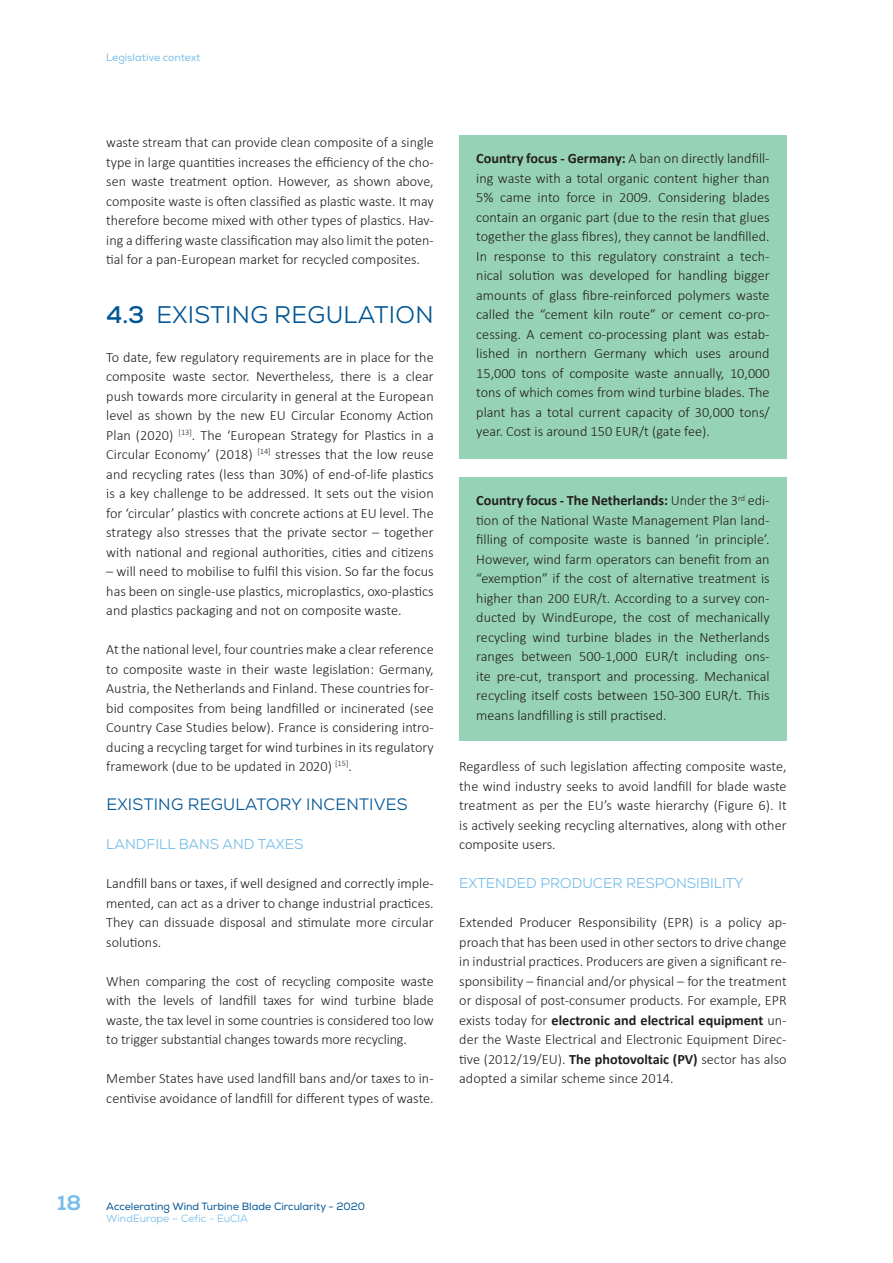
<style>
.page{position:relative;width:893px;height:1263px;background:#fff}
.page>*{position:absolute;margin:0;border:0;box-sizing:border-box;transform-origin:0 0}
.t1{font:24px "Nexa";letter-spacing:.015em;color:#005595}
.t2{font:16.5px "Nexa";letter-spacing:.015em;color:#005595}
.t3{font:300 14.25px/19.5px "Calibri";color:#231f20;text-align:justify}
.t4{font:14.25px "Nexa";color:#78bde8}
.t5{font:10.5px/12.6px "Nexa";color:#005595}
.t6{font:10.5px "Nexa";color:#78bde8}
.s1{font-weight:700}
.s2{font-family:"Nexa X Bold";font-size:21px;color:#78bde8}
.s3{color:#78bde8}
</style>
<div class="page">
<div style="left:459px;top:135px;width:328px;height:324px;background:#96d2b5"></div>
<div style="left:459px;top:477px;width:328px;height:264px;background:#96d2b5"></div>
<p class="t6" style="left:106px;top:51px;width:96px">Legislative context</p>
<p class="t3" style="left:106px;top:132px;width:329px">waste stream that can provide clean composite of a single type in large quantities increases the efficiency of the cho&shy;sen waste treatment option. However, as shown above, composite waste is often classified as plastic waste. It may therefore become mixed with other types of plastics. Hav&shy;ing a differing waste classification may also limit the poten&shy;tial for a pan-European market for recycled composites.</p>
<h1 class="t1" style="left:106px;top:299px;width:329px"><span class="s1">4.3</span> EXISTING REGULATION</h1>
<p class="t3" style="left:106px;top:346px;width:329px">To date, few regulatory requirements are in place for the composite waste sector. Nevertheless, there is a clear push towards more circularity in general at the European level as shown by the new EU Circular Economy Action Plan (2020) <sup>[13]</sup>. The ‘European Strategy for Plastics in a Circular Economy’ (2018) <sup>[14]</sup> stresses that the low reuse and recycling rates (less than 30%) of end-of-life plastics is a key challenge to be addressed. It sets out the vision for ‘circular’ plastics with concrete actions at EU level. The strategy also stresses that the private sector – together with national and regional authorities, cities and citizens</p>
<p class="t3" style="left:106px;top:561px;width:329px">– will need to mobilise to fulfil this vision. So far the focus has been on single-use plastics, microplastics, oxo-plastics and plastics packaging and not on composite waste.</p>
<p class="t3" style="left:106px;top:639px;width:329px">At the national level, four countries make a clear reference to composite waste in their waste legislation: Germany, Austria, the Netherlands and Finland. These countries for&shy;bid composites from being landfilled or incinerated (see Country Case Studies below). France is considering intro&shy;ducing a recycling target for wind turbines in its regulatory framework (due to be updated in 2020) <sup>[15]</sup>.</p>
<p class="t2" style="left:106px;top:794px;width:303px">EXISTING REGULATORY INCENTIVES</p>
<p class="t4" style="left:106px;top:835px;width:199px">LANDFILL BANS AND TAXES</p>
<p class="t3" style="left:106px;top:873px;width:329px">Landfill bans or taxes, if well designed and correctly imple&shy;mented, can act as a driver to change industrial practices.<br>They can dissuade disposal and stimulate more circular solutions.</p>
<p class="t3" style="left:106px;top:970px;width:329px">When comparing the cost of recycling composite waste with the levels of landfill taxes for wind turbine blade waste, the tax level in some countries is considered too low to trigger substantial changes towards more recycling.</p>
<p class="t3" style="left:106px;top:1068px;width:329px">Member States have used landfill bans and/or taxes to in&shy;centivise avoidance of landfill for different types of waste.</p>
<p class="t3" style="left:476px;top:148px;width:295px"><span class="s1">Country focus - Germany:</span> A ban on directly landfill&shy;ing waste with a total organic content higher than 5% came into force in 2009. Considering blades contain an organic part (due to the resin that glues together the glass fibres), they cannot be landfilled.<br>In response to this regulatory constraint a tech&shy;nical solution was developed for handling bigger amounts of glass fibre-reinforced polymers waste called the “cement kiln route” or cement co-pro&shy;cessing. A cement co-processing plant was estab&shy;lished in northern Germany which uses around 15,000 tons of composite waste annually, 10,000 tons of which comes from wind turbine blades. The plant has a total current capacity of 30,000 tons/ year. Cost is around 150 EUR/t (gate fee).</p>
<p class="t3" style="left:476px;top:490px;width:295px"><span class="s1">Country focus - The Netherlands:</span> Under the 3<sup>rd</sup> edi&shy;tion of the National Waste Management Plan land&shy;filling of composite waste is banned ‘in principle’.<br>However, wind farm operators can benefit from an “exemption” if the cost of alternative treatment is higher than 200 EUR/t. According to a survey con&shy;ducted by WindEurope, the cost of mechanically recycling wind turbine blades in the Netherlands ranges between 500-1,000 EUR/t including ons&shy;ite pre-cut, transport and processing. Mechanical recycling itself costs between 150-300 EUR/t. This means landfilling is still practised.</p>
<p class="t3" style="left:459px;top:756px;width:329px">Regardless of such legislation affecting composite waste, the wind industry seeks to avoid landfill for blade waste treatment as per the EU’s waste hierarchy (Figure 6). It is actively seeking recycling alternatives, along with other composite users.</p>
<p class="t4" style="left:459px;top:874px;width:286px">EXTENDED PRODUCER RESPONSIBILITY</p>
<p class="t3" style="left:459px;top:912px;width:329px">Extended Producer Responsibility (EPR) is a policy ap&shy;proach that has been used in other sectors to drive change in industrial practices. Producers are given a significant re&shy;sponsibility – financial and/or physical – for the treatment or disposal of post-consumer products. For example, EPR exists today for <span class="s1">electronic and electrical equipment</span> un&shy;der the Waste Electrical and Electronic Equipment Direc&shy;tive (2012/19/EU). <span class="s1">The photovoltaic (PV)</span> sector has also adopted a similar scheme since 2014.</p>
<p class="t5" style="left:106px;top:1200px;width:260px;text-indent:-49px"><span class="s2">18</span> Accelerating Wind Turbine Blade Circularity - 2020<br><span class="s3">WindEurope – Cefic - EuCIA</span></p>
</div>
